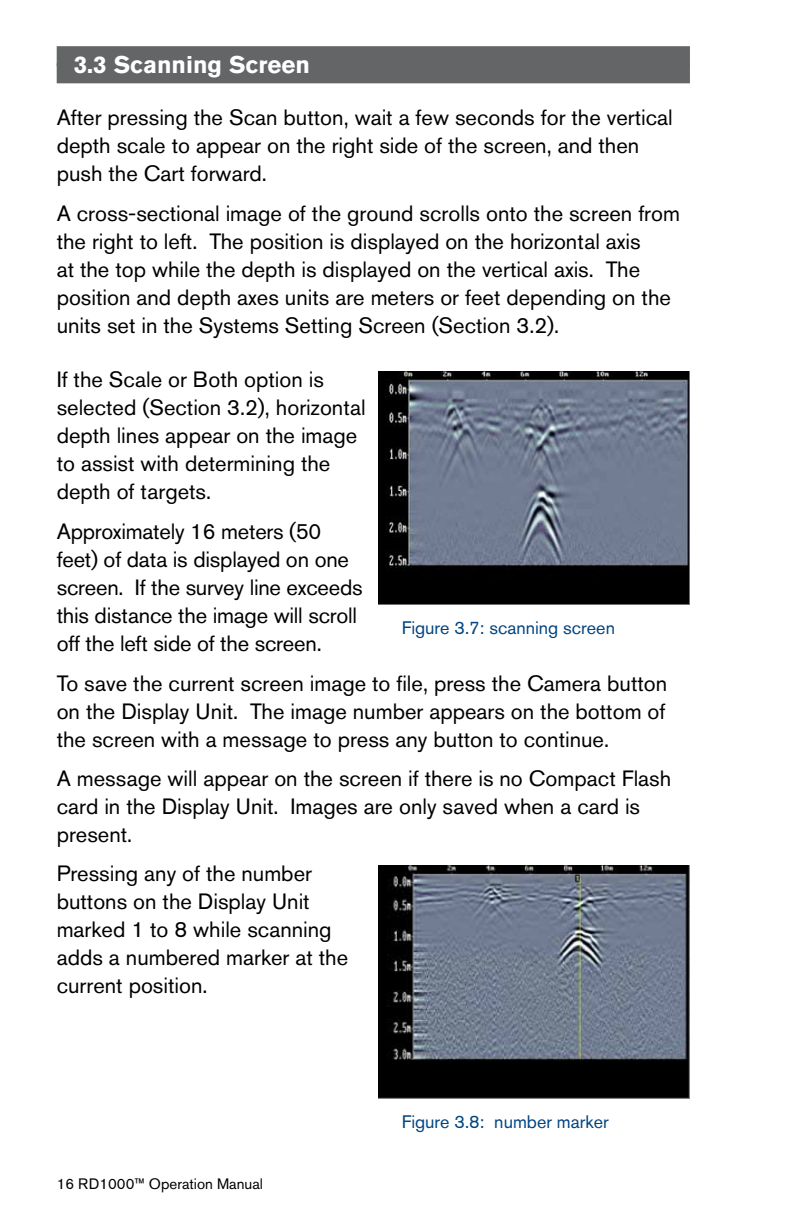
<style>
.page{position:relative;width:792px;height:1224px;background:#fff}
.page>*{position:absolute;margin:0;border:0;box-sizing:border-box;transform-origin:0 0}
.t1{font:700 24px "Akzidenz Grotesk BE";color:#fff}
.t2{font:22px/28px "Akzidenz Grotesk BE";color:#000}
.t3{font:18px "Akzidenz Grotesk BE";color:#004481}
.t4{font:15px "Akzidenz Grotesk BE";color:#000}
</style>
<div class="page">
<div style="left:57px;top:46px;width:633px;height:20px;background:#646567"></div>
<div style="left:57px;top:63px;width:633px;height:20px;background:#646567"></div>
<img style="left:379px;top:865px;width:311px;height:233px">
<img style="left:379px;top:371px;width:311px;height:234px">
<p class="t1" style="left:74px;top:50px;width:238px">3.3 Scanning Screen</p>
<p class="t2" style="left:57px;top:104px;width:618px">After pressing the Scan button, wait a few seconds for the vertical depth scale to appear on the right side of the screen, and then push the Cart forward.</p>
<p class="t2" style="left:57px;top:199px;width:625px">A cross-sectional image of the ground scrolls onto the screen from the right to left. The position is displayed on the horizontal axis<br>at the top while the depth is displayed on the vertical axis. The position and depth axes units are meters or feet depending on the units set in the Systems Setting Screen (Section 3.2).</p>
<p class="t2" style="left:57px;top:366px;width:311px">If the Scale or Both option is selected (Section 3.2), horizontal depth lines appear on the image to assist with determining the depth of targets.</p>
<p class="t2" style="left:57px;top:517px;width:308px">Approximately 16 meters (50 feet) of data is displayed on one screen. If the survey line exceeds this distance the image will scroll off the left side of the screen.</p>
<p class="t2" style="left:57px;top:669px;width:612px;text-align:justify">To save the current screen image to file, press the Camera button on the Display Unit. The image number appears on the bottom of the screen with a message to press any button to continue.</p>
<p class="t2" style="left:57px;top:764px;width:616px">A message will appear on the screen if there is no Compact Flash card in the Display Unit. Images are only saved when a card is present.</p>
<p class="t2" style="left:57px;top:859px;width:293px">Pressing any of the number buttons on the Display Unit marked 1 to 8 while scanning adds a numbered marker at the current position.</p>
<p class="t3" style="left:402px;top:617px;width:215px">Figure 3.7: scanning screen</p>
<p class="t4" style="left:57px;top:1175px;width:208px">16 RD1000™ Operation Manual</p>
<p class="t3" style="left:402px;top:1111px;width:209px">Figure 3.8: number marker</p>
</div>
